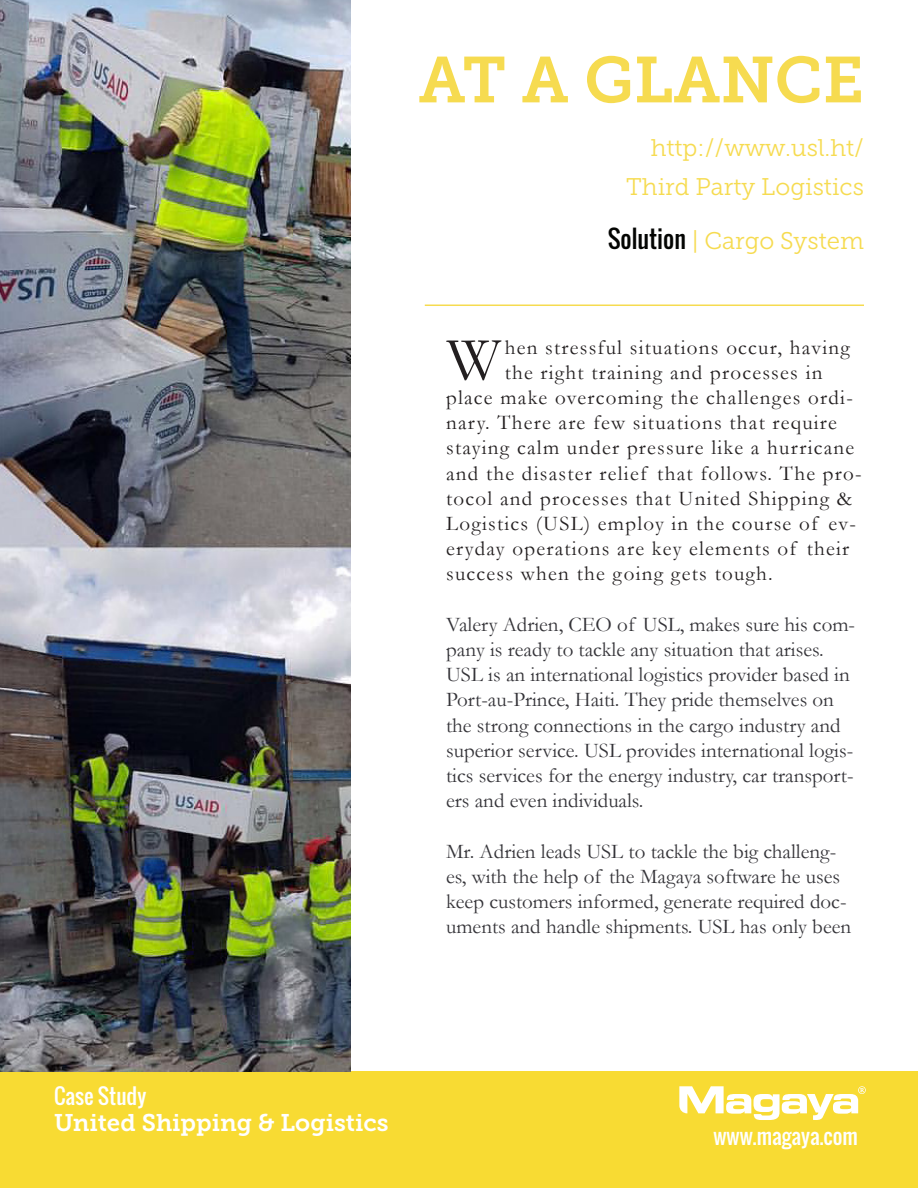
<style>
.page{position:relative;width:918px;height:1188px;background:#fff}
.page>*{position:absolute;margin:0;border:0;box-sizing:border-box;transform-origin:0 0}
.t1{font:64.5px "Museo Slab 700";color:#f6db50}
.Paragraph_Style_1{font:61.35px "Garamond";color:#231f20}
.t2{font:24px/39px "Museo Slab 300";color:#f6db50;text-align:right}
.t3{font:24px "Museo Slab 700";color:#fff}
.t4{font:21px/25.2px "Garamond";color:#343338}
.Paragraph_Style_1-2{font:21px "Garamond";letter-spacing:.06em;color:#231f20}
.t5{font:21px "Oswald";color:#fff}
.s1{font-family:"Oswald";color:#040503}
</style>
<div class="page">
<div style="left:0;top:1072px;width:918px;height:116px;background:#f8db33"></div>
<hr style="left:425px;top:305px;width:439px;height:1px;background:#f6db50">
<svg style="left:679px;top:1086px;width:187px;height:34px"></svg>
<img style="left:0;top:0;width:351px;height:1072px">
<p class="t1" style="left:419px;top:43px;width:447px">AT A GLANCE</p>
<p class="t2" style="left:626px;top:128px;width:239px">http://www.usl.ht/<br>Third Party Logistics</p>
<p class="t2" style="left:608px;top:221px;width:258px"><span class="s1">Solution</span> | Cargo System</p>
<p class="Paragraph_Style_1" style="left:447px;top:318px;width:56px">W</p>
<p class="Paragraph_Style_1-2" style="left:505px;top:333px;width:347px">hen stressful situations occur, having</p>
<p class="Paragraph_Style_1-2" style="left:505px;top:358px;width:319px">the right training and processes in</p>
<p class="Paragraph_Style_1-2" style="left:446px;top:383px;width:408px">place make overcoming the challenges ordi-</p>
<p class="Paragraph_Style_1-2" style="left:446px;top:408px;width:392px">nary. There are few situations that require</p>
<p class="Paragraph_Style_1-2" style="left:446px;top:434px;width:410px">staying calm under pressure like a hurricane</p>
<p class="Paragraph_Style_1-2" style="left:446px;top:459px;width:417px">and the disaster relief that follows. The pro-</p>
<p class="Paragraph_Style_1-2" style="left:446px;top:484px;width:408px">tocol and processes that United Shipping &amp;</p>
<p class="Paragraph_Style_1-2" style="left:446px;top:509px;width:412px">Logistics (USL) employ in the course of ev-</p>
<p class="Paragraph_Style_1-2" style="left:446px;top:534px;width:405px">eryday operations are key elements of their</p>
<p class="Paragraph_Style_1-2" style="left:446px;top:560px;width:328px">success when the going gets tough.</p>
<p class="t4" style="left:446px;top:611px;width:411px">Valery Adrien, CEO of USL, makes sure his com&shy;pany is ready to tackle any situation that arises.<br>USL is an international logistics provider based in Port-au-Prince, Haiti. They pride themselves on the strong connections in the cargo industry and superior service. USL provides international logis&shy;tics services for the energy industry, car transport&shy;ers and even individuals.</p>
<p class="t4" style="left:446px;top:838px;width:407px">Mr. Adrien leads USL to tackle the big challeng&shy;es, with the help of the Magaya software he uses keep customers informed, generate required doc&shy;uments and handle shipments. USL has only been</p>
<p class="t5" style="left:54px;top:1081px;width:94px">Case Study</p>
<p class="t3" style="left:54px;top:1109px;width:336px">United Shipping &amp; Logistics</p>
<p class="t5" style="left:713px;top:1120px;width:146px">www.magaya.com</p>
</div>
